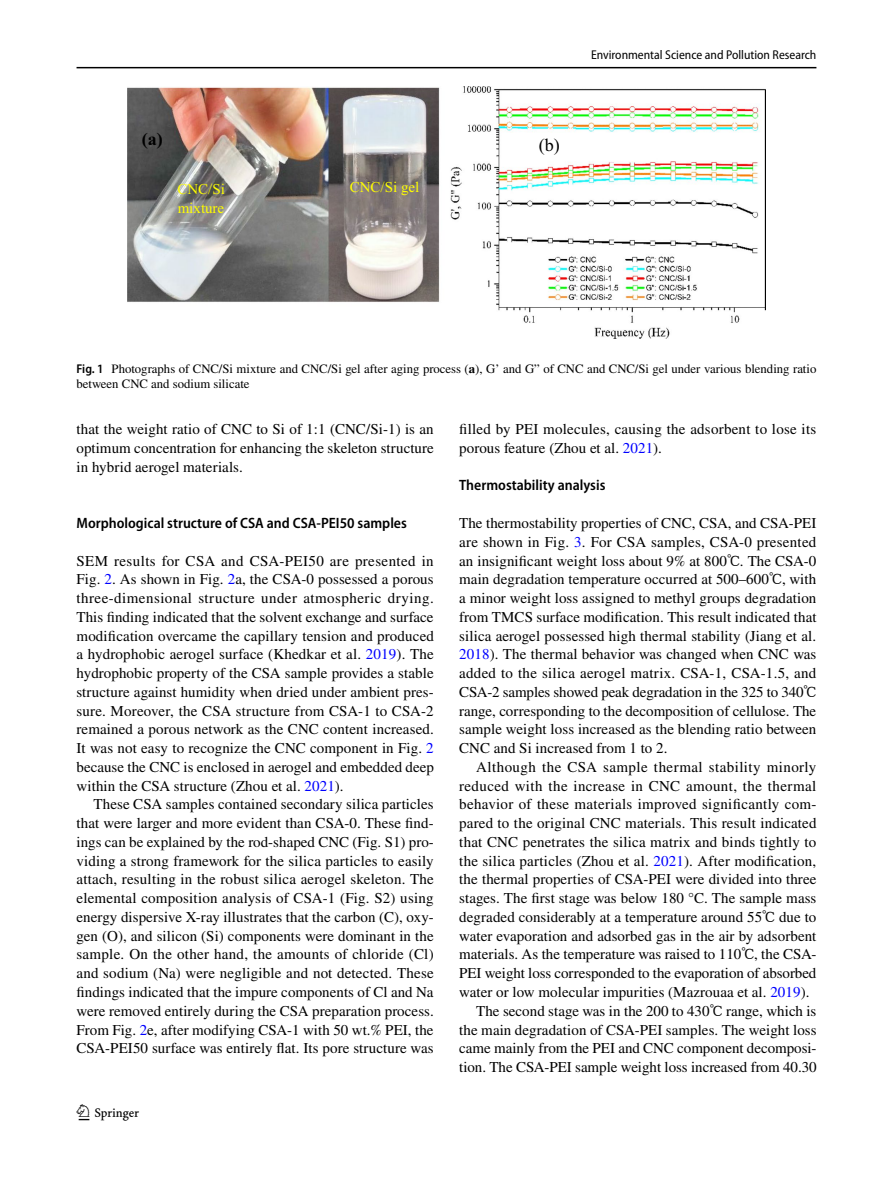
<style>
.page{position:relative;width:893px;height:1187px;background:#fff}
.page>*{position:absolute;margin:0;border:0;box-sizing:border-box;transform-origin:0 0}
.t1{font:22.5px "Springnew Regular 2";color:#000}
.t2{font:700 18px "Times New Roman";color:#000}
.t3{font:18px "Times New Roman";color:#000}
.t4{font:15px/18.8px "STIX";letter-spacing:.005em;color:#000;text-align:justify}
.t5{font:600 semi-condensed 15px "Myriad Pro";color:#000}
.t6{font:15px "STIX";letter-spacing:.025em;color:#000}
.t7{font:15px "STIX";letter-spacing:.03em;color:#000}
.t8{font:15px/19px "Times New Roman";letter-spacing:-.005em;color:#ff0}
.t9{font:12.75px/15px "STIX";color:#000}
.t10{font:semi-condensed 12.75px "Myriad Pro";color:#000}
.s1{font-family:"Myriad Pro";font-weight:600;font-stretch:semi-condensed}
.s2{font-weight:700}
.s3{color:#00f}
.s4{font-family:"Code 2000"}
</style>
<div class="page">
<hr style="left:77px;top:67px;width:739px;height:1px;background:#000">
<img style="left:127px;top:87px;width:638px;height:251px">
<p class="t2" style="left:142px;top:126px;width:23px">(a)</p>
<p class="t3" style="left:539px;top:138px;width:23px">(b)</p>
<p class="t8" style="left:177px;top:181px;width:49px">CNC/Si mixture</p>
<p class="t8" style="left:350px;top:179px;width:71px">CNC/Si gel</p>
<p class="t10" style="left:591px;top:48px;width:227px">Environmental Science and Pollution Research</p>
<p class="t9" style="left:77px;top:362px;width:741px"><span class="s1">Fig. 1</span> Photographs of CNC/Si mixture and CNC/Si gel after aging process (<span class="s2">a</span>), G’ and G” of CNC and CNC/Si gel under various blending ratio between CNC and sodium silicate</p>
<p class="t4" style="left:77px;top:421px;width:359px">that the weight ratio of CNC to Si of 1:1 (CNC/Si-1) is an optimum concentration for enhancing the skeleton structure in hybrid aerogel materials.</p>
<p class="t5" style="left:77px;top:514px;width:332px">Morphological structure of CSA and CSA‑PEI50 samples</p>
<p class="t4" style="left:77px;top:552px;width:359px">SEM results for CSA and CSA-PEI50 are presented in Fig. <span class="s3">2</span>. As shown in Fig. <span class="s3">2</span>a, the CSA-0 possessed a porous three-dimensional structure under atmospheric drying.<br>This finding indicated that the solvent exchange and surface modification overcame the capillary tension and produced a hydrophobic aerogel surface (Khedkar et al. <span class="s3">2019</span>). The hydrophobic property of the CSA sample provides a stable structure against humidity when dried under ambient pres&shy;sure. Moreover, the CSA structure from CSA-1 to CSA-2 remained a porous network as the CNC content increased.<br>It was not easy to recognize the CNC component in Fig. <span class="s3">2 </span>because the CNC is enclosed in aerogel and embedded deep within the CSA structure (Zhou et al. <span class="s3">2021</span>).</p>
<p class="t4" style="left:77px;top:796px;width:359px;text-indent:17px">These CSA samples contained secondary silica particles that were larger and more evident than CSA-0. These find&shy;ings can be explained by the rod-shaped CNC (Fig. S1) pro&shy;viding a strong framework for the silica particles to easily attach, resulting in the robust silica aerogel skeleton. The elemental composition analysis of CSA-1 (Fig. S2) using energy dispersive X-ray illustrates that the carbon (C), oxy&shy;gen (O), and silicon (Si) components were dominant in the sample. On the other hand, the amounts of chloride (Cl) and sodium (Na) were negligible and not detected. These findings indicated that the impure components of Cl and Na were removed entirely during the CSA preparation process.<br>From Fig. <span class="s3">2</span>e, after modifying CSA-1 with 50 wt.% PEI, the CSA-PEI50 surface was entirely flat. Its pore structure was</p>
<h1 class="t1" style="left:79px;top:1104px;width:62px">1 3</h1>
<p class="t4" style="left:459px;top:421px;width:358px">filled by PEI molecules, causing the adsorbent to lose its porous feature (Zhou et al. <span class="s3">2021</span>).</p>
<p class="t5" style="left:459px;top:477px;width:148px">Thermostability analysis</p>
<p class="t4" style="left:459px;top:514px;width:359px">The thermostability properties of CNC, CSA, and CSA-PEI are shown in Fig. <span class="s3">3</span>. For CSA samples, CSA-0 presented an insignificant weight loss about 9% at 800<span class="s4">℃</span>. The CSA-0 main degradation temperature occurred at 500–600<span class="s4">℃</span>, with a minor weight loss assigned to methyl groups degradation from TMCS surface modification. This result indicated that silica aerogel possessed high thermal stability (Jiang et al.<br><span class="s3">2018</span>). The thermal behavior was changed when CNC was added to the silica aerogel matrix. CSA-1, CSA-1.5, and CSA-2 samples showed peak degradation in the 325 to 340<span class="s4">℃ </span>range, corresponding to the decomposition of cellulose. The sample weight loss increased as the blending ratio between CNC and Si increased from 1 to 2.</p>
<p class="t7" style="left:476px;top:756px;width:342px">Although the CSA sample thermal stability minorly</p>
<p class="t6" style="left:459px;top:775px;width:359px">reduced with the increase in CNC amount, the thermal</p>
<p class="t4" style="left:459px;top:796px;width:359px">behavior of these materials improved significantly com-</p>
<p class="t4" style="left:459px;top:814px;width:359px">pared to the original CNC materials. This result indicated</p>
<p class="t4" style="left:459px;top:833px;width:359px">that CNC penetrates the silica matrix and binds tightly to</p>
<p class="t4" style="left:459px;top:852px;width:358px">the silica particles (Zhou et al. <span class="s3">2021</span>). After modification,</p>
<p class="t4" style="left:459px;top:871px;width:359px">the thermal properties of CSA-PEI were divided into three</p>
<p class="t4" style="left:459px;top:889px;width:359px">stages. The first stage was below 180 °C. The sample mass</p>
<p class="t4" style="left:459px;top:908px;width:359px">degraded considerably at a temperature around 55<span class="s4">℃</span> due to</p>
<p class="t4" style="left:459px;top:927px;width:359px">water evaporation and adsorbed gas in the air by adsorbent</p>
<p class="t4" style="left:459px;top:946px;width:359px">materials. As the temperature was raised to 110<span class="s4">℃</span>, the CSA-</p>
<p class="t4" style="left:459px;top:964px;width:359px">PEI weight loss corresponded to the evaporation of absorbed</p>
<p class="t4" style="left:459px;top:983px;width:352px">water or low molecular impurities (Mazrouaa et al. <span class="s3">2019</span>).</p>
<p class="t4" style="left:476px;top:1002px;width:342px">The second stage was in the 200 to 430<span class="s4">℃</span> range, which is</p>
<p class="t4" style="left:459px;top:1021px;width:359px">the main degradation of CSA-PEI samples. The weight loss</p>
<p class="t4" style="left:459px;top:1039px;width:359px">came mainly from the PEI and CNC component decomposi-</p>
<p class="t4" style="left:459px;top:1058px;width:359px">tion. The CSA-PEI sample weight loss increased from 40.30</p>
</div>
